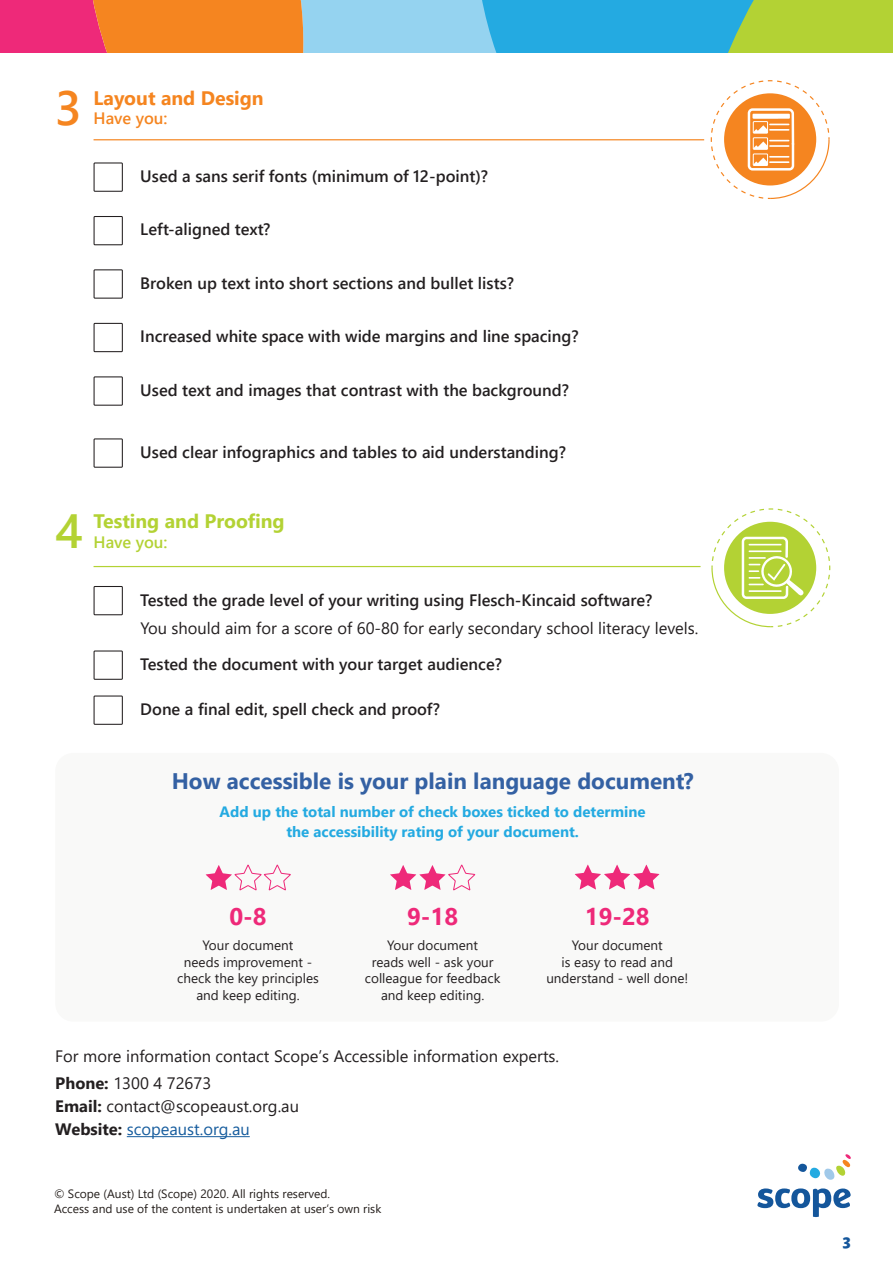
<style>
.page{position:relative;width:893px;height:1263px;background:#fff}
.page>*{position:absolute;margin:0;border:0;box-sizing:border-box;transform-origin:0 0}
.Subheading_1{font:600 48px "Segoe UI";color:#f58520}
.Subheading_1-2{font:600 48px "Segoe UI";color:#b3d234}
.Subheading_1-3{font:700 24px "Segoe UI";color:#ee2979}
.Subheading_1-4{font:700 22.5px "Segoe UI";color:#3461a3}
.Subheading_1-5{font:700 19.5px "Segoe UI";color:#b3d234}
.Subheading_1-6{font:700 19.5px "Segoe UI";color:#f58520}
.Check_Box_Point{font:600 16.5px "Segoe UI";color:#231f20}
.Subheading_1-7{font:16.5px "Segoe UI";color:#231f20}
.Check_Box_Point-2{font:16.5px "Segoe UI";color:#231f20}
.Body{font:16.5px "Segoe UI";color:#231f20}
.Body-2{font:16.5px "Segoe UI";color:#175d9e}
.Body-3{font:600 16.5px "Segoe UI";color:#f58520}
.Body-4{font:600 16.5px "Segoe UI";color:#b3d234}
.t1{font:700 16.5px "Ideal Sans";color:#14569b}
.Subheading_1-8{font:700 15px/19.5px "Segoe UI";color:#24aae1;text-align:center}
.Body-5{font:13.5px/16.5px "Segoe UI";color:#231f20;text-align:center}
.t2{font:12px/14.4px "Segoe UI";color:#241e1b}
.s1{font-weight:700}
.s2{font-weight:700;color:#231f20}
</style>
<div class="page">
<svg style="left:0;top:0;width:893px;height:53px;background:#9aa28f"></svg>
<svg style="left:757px;top:1188px;width:94px;height:29px"></svg>
<svg style="left:798px;top:1154px;width:53px;height:26px"></svg>
<div style="left:55px;top:753px;width:784px;height:268px;background:#f9f9f8;border-radius:18px"></div>
<div style="left:94px;top:162px;width:29px;height:30px;border:1px solid #231f20"></div>
<div style="left:94px;top:216px;width:29px;height:29px;border:1px solid #231f20"></div>
<div style="left:94px;top:269px;width:29px;height:30px;border:1px solid #231f20"></div>
<div style="left:94px;top:323px;width:29px;height:29px;border:1px solid #231f20"></div>
<div style="left:94px;top:376px;width:29px;height:30px;border:1px solid #231f20"></div>
<div style="left:94px;top:438px;width:29px;height:30px;border:1px solid #231f20"></div>
<div style="left:94px;top:586px;width:29px;height:29px;border:1px solid #231f20"></div>
<div style="left:94px;top:650px;width:29px;height:30px;border:1px solid #231f20"></div>
<div style="left:94px;top:695px;width:29px;height:30px;border:1px solid #231f20"></div>
<hr style="left:94px;top:139px;width:610px;height:1px;background:#f58520">
<svg style="left:206px;top:864px;width:85px;height:27px"></svg>
<svg style="left:390px;top:864px;width:86px;height:27px"></svg>
<svg style="left:575px;top:864px;width:84px;height:25px"></svg>
<svg style="left:710px;top:80px;width:120px;height:119px"></svg>
<hr style="left:94px;top:566px;width:607px;height:1px;background:#b3d234">
<svg style="left:711px;top:508px;width:120px;height:120px"></svg>
<hr style="left:127px;top:1136px;width:123px;height:1px;background:#175d9e">
<p class="Subheading_1" style="left:55px;top:62px;width:28px">3</p>
<p class="Subheading_1-6" style="left:94px;top:79px;width:172px">Layout and Design</p>
<p class="Body-3" style="left:94px;top:103px;width:76px">Have you:</p>
<p class="Check_Box_Point" style="left:140px;top:160px;width:349px">Used a sans serif fonts (minimum of 12-point)?</p>
<p class="Check_Box_Point" style="left:140px;top:214px;width:132px">Left-aligned text?</p>
<p class="Check_Box_Point" style="left:140px;top:267px;width:375px">Broken up text into short sections and bullet lists?</p>
<p class="Check_Box_Point" style="left:140px;top:321px;width:440px">Increased white space with wide margins and line spacing?</p>
<p class="Check_Box_Point" style="left:140px;top:374px;width:430px">Used text and images that contrast with the background?</p>
<p class="Check_Box_Point" style="left:140px;top:436px;width:427px">Used clear infographics and tables to aid understanding?</p>
<p class="Subheading_1-2" style="left:55px;top:486px;width:29px">4</p>
<p class="Subheading_1-5" style="left:94px;top:503px;width:193px">Testing and Proofing</p>
<p class="Body-4" style="left:94px;top:526px;width:76px">Have you:</p>
<p class="Check_Box_Point" style="left:140px;top:584px;width:514px">Tested the grade level of your writing using Flesch-Kincaid software?</p>
<p class="Check_Box_Point-2" style="left:140px;top:612px;width:560px">You should aim for a score of 60-80 for early secondary school literacy levels.</p>
<p class="Check_Box_Point" style="left:140px;top:649px;width:363px">Tested the document with your target audience?</p>
<p class="Check_Box_Point" style="left:140px;top:694px;width:301px">Done a final edit, spell check and proof?</p>
<p class="Subheading_1-4" style="left:172px;top:760px;width:523px">How accessible is your plain language document?</p>
<p class="Subheading_1-8" style="left:220px;top:801px;width:428px">Add up the total number of check boxes ticked to determine the accessibility rating of your document.</p>
<p class="Subheading_1-3" style="left:229px;top:894px;width:39px">0-8</p>
<p class="Body-5" style="left:177px;top:936px;width:143px">Your document<br>needs improvement - check the key principles and keep editing.</p>
<p class="Subheading_1-3" style="left:407px;top:894px;width:53px">9-18</p>
<p class="Body-5" style="left:365px;top:936px;width:137px">Your document<br>reads well - ask your colleague for feedback and keep editing.</p>
<p class="Subheading_1-3" style="left:585px;top:894px;width:66px">19-28</p>
<p class="Body-5" style="left:546px;top:936px;width:144px">Your document<br>is easy to read and understand - well done!</p>
<p class="Subheading_1-7" style="left:55px;top:1040px;width:505px">For more information contact Scope’s Accessible information experts.</p>
<p class="Subheading_1-7" style="left:55px;top:1068px;width:158px"><span class="s1">Phone:</span> 1300 4 72673</p>
<p class="Body" style="left:55px;top:1091px;width:245px"><span class="s1">Email:</span> contact@scopeaust.org.au</p>
<p class="Body-2" style="left:55px;top:1114px;width:196px"><span class="s2">Website:</span> scopeaust.org.au</p>
<p class="t2" style="left:54px;top:1186px;width:329px">© Scope (Aust) Ltd (Scope) 2020. All rights reserved.<br>Access and use of the content is undertaken at user’s own risk</p>
<p class="t1" style="left:843px;top:1227px;width:9px">3</p>
</div>
